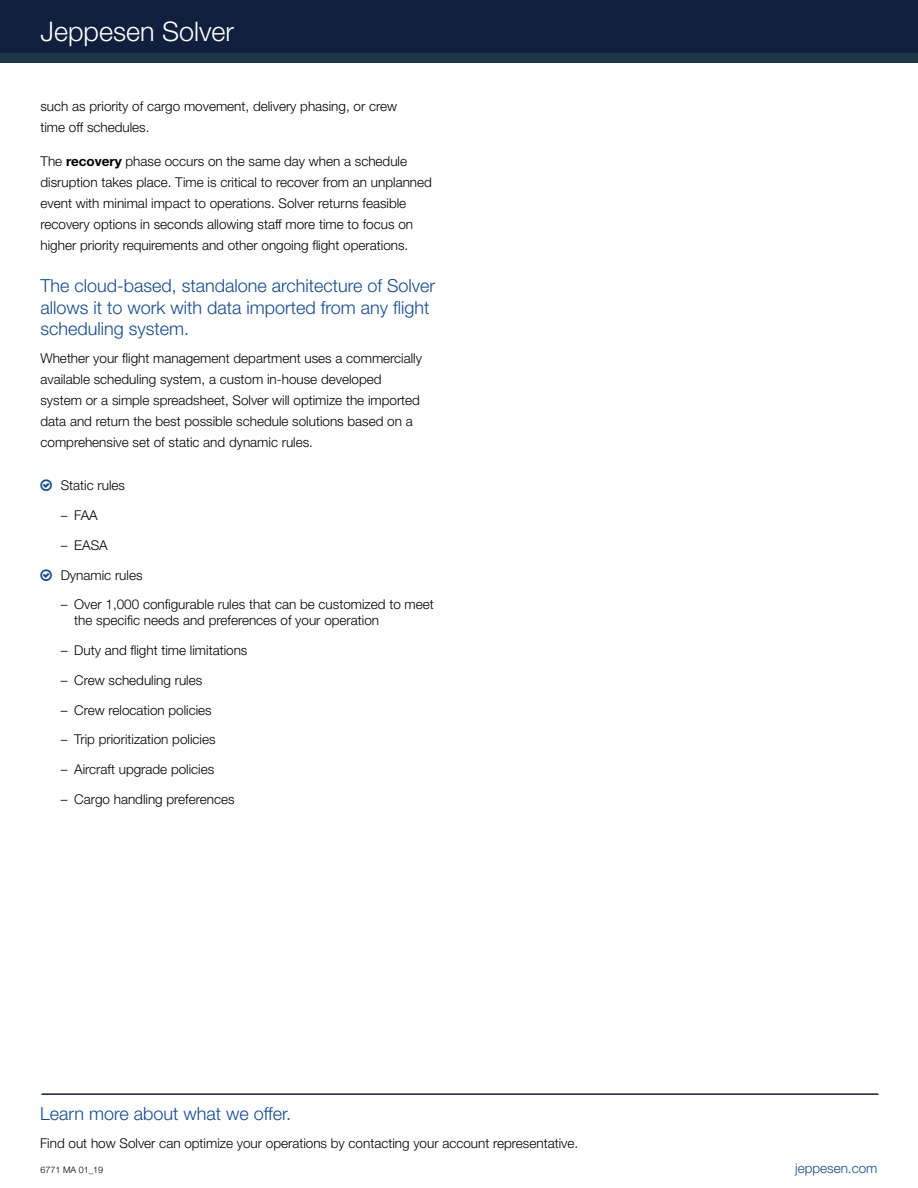
<style>
.page{position:relative;width:918px;height:1188px;background:#fff}
.page>*{position:absolute;margin:0;border:0;box-sizing:border-box;transform-origin:0 0}
.t1{font:300 27px "Helvetica Neue LT Std";color:#fff}
.t2{font:300 18px/21.6px "Helvetica Neue LT Std";color:#134b91}
.t3{font:300 13.5px/21px "Helvetica Neue LT Std";color:#000}
.t4{font:300 13.5px "Helvetica Neue LT Std";color:#134b91}
.t5{font:300 9px "Helvetica Neue LT Std";color:#000}
.s1{font-weight:700}
</style>
<div class="page">
<div style="left:0;top:43px;width:918px;height:20px;background:#1e3747"></div>
<div style="left:0;top:0;width:918px;height:53px;background:#101f3e"></div>
<hr style="left:41px;top:1093px;width:837px;height:2px;background:#101f3e">
<h1 class="t1" style="left:40px;top:15px;width:195px">Jeppesen Solver</h1>
<p class="t3" style="left:40px;top:95px;width:358px">such as priority of cargo movement, delivery phasing, or crew time off schedules.</p>
<p class="t3" style="left:40px;top:151px;width:393px">The <span class="s1">recovery</span> phase occurs on the same day when a schedule disruption takes place. Time is critical to recover from an unplanned event with minimal impact to operations. Solver returns feasible recovery options in seconds allowing staff more time to focus on higher priority requirements and other ongoing flight operations.</p>
<h2 class="t2" style="left:40px;top:275px;width:396px">The cloud-based, standalone architecture of Solver allows it to work with data imported from any flight scheduling system.</h2>
<p class="t3" style="left:40px;top:348px;width:383px">Whether your flight management department uses a commercially available scheduling system, a custom in-house developed system or a simple spreadsheet, Solver will optimize the imported data and return the best possible schedule solutions based on a comprehensive set of static and dynamic rules.</p>
<p class="t3" style="left:61px;top:475px;width:66px">Static rules</p>
<p class="t3" style="left:61px;top:505px;width:39px">– FAA</p>
<p class="t3" style="left:61px;top:534px;width:49px">– EASA</p>
<p class="t3" style="left:61px;top:564px;width:83px">Dynamic rules</p>
<p class="t3" style="left:74px;top:596px;width:361px;line-height:16.2px;text-indent:-14px">– Over 1,000 configurable rules that can be customized to meet the specific needs and preferences of your operation</p>
<p class="t3" style="left:61px;top:640px;width:188px">– Duty and flight time limitations</p>
<p class="t3" style="left:61px;top:669px;width:143px">– Crew scheduling rules</p>
<p class="t3" style="left:61px;top:699px;width:153px">– Crew relocation policies</p>
<p class="t3" style="left:61px;top:729px;width:156px">– Trip prioritization policies</p>
<p class="t3" style="left:61px;top:758px;width:155px">– Aircraft upgrade policies</p>
<p class="t3" style="left:61px;top:788px;width:175px">– Cargo handling preferences</p>
<h2 class="t2" style="left:40px;top:1102px;width:253px">Learn more about what we offer.</h2>
<p class="t3" style="left:40px;top:1132px;width:540px">Find out how Solver can optimize your operations by contacting your account representative.</p>
<p class="t5" style="left:40px;top:1164px;width:64px">6771 MA 01_19</p>
<p class="t4" style="left:795px;top:1160px;width:84px">jeppesen.com</p>
</div>
